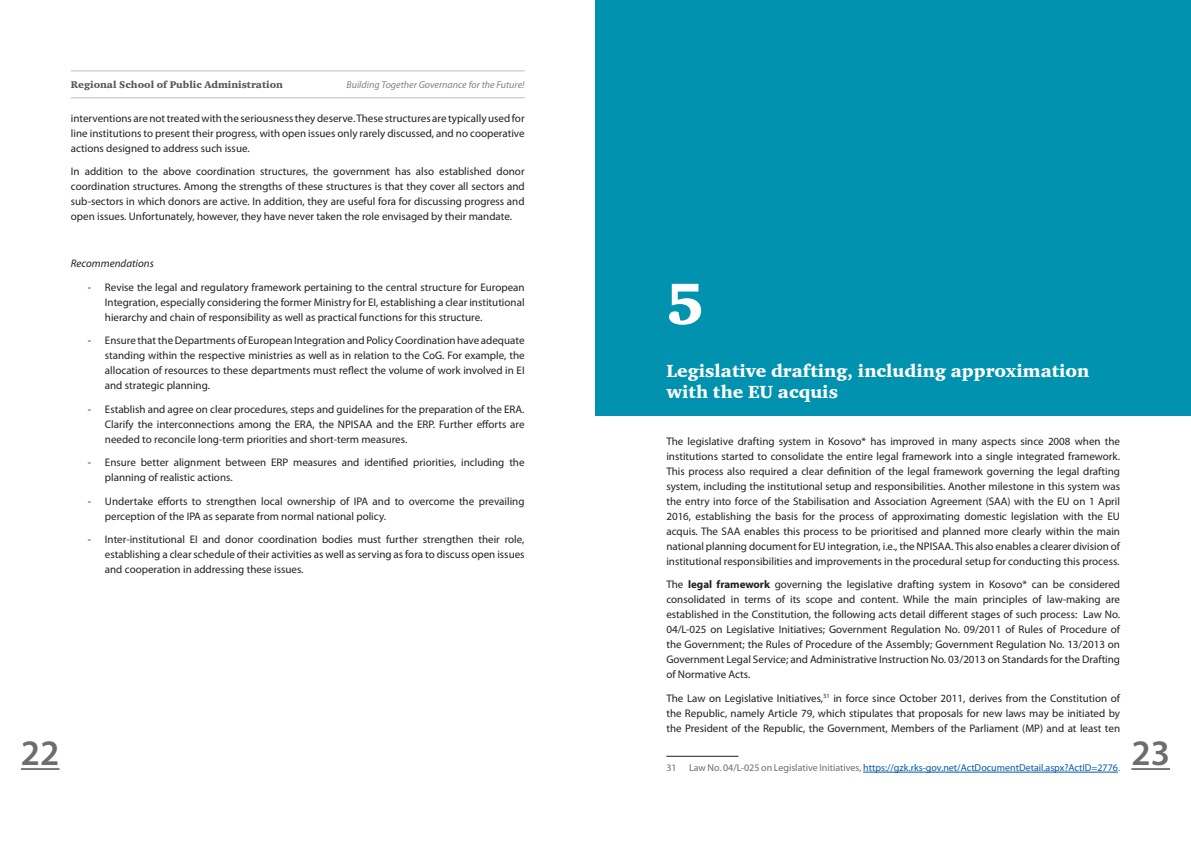
<style>
.page{position:relative;width:1191px;height:842px;background:#fff}
.page>*{position:absolute;margin:0;border:0;box-sizing:border-box;transform-origin:0 0}
.No{font:60px "Charter ITC Blac";color:#fff}
.t1{font:600 36px "Myriad Pro";color:#6c6d70}
.Heading_1{font:18px/21.6px "Charter ITC Blac";color:#fff}
.Body{font:11px/15px "Myriad Pro";color:#231f20;text-align:justify}
.Body-2{font:italic 11px "Myriad Pro";color:#231f20}
.Footnote_text{font:10px "Myriad Pro";color:#015aaa}
.t2{font:italic 10px "Myriad Pro";color:#808285}
.t3{font:10px "Charter ITC Blac";color:#57585a}
.s1{font-weight:700}
.s2{color:#6c6d70}
</style>
<div class="page">
<div style="left:595px;top:0;width:596px;height:415px;background:#0092ae"></div>
<hr style="left:1131px;top:768px;width:39px;height:2px;background:#6c6d70">
<hr style="left:71px;top:70px;width:453px;height:1px;background:#bcbdc0">
<hr style="left:71px;top:97px;width:453px;height:1px;background:#bcbdc0">
<hr style="left:21px;top:768px;width:39px;height:2px;background:#6c6d70">
<hr style="left:666px;top:756px;width:72px;height:1px;background:#231f20">
<hr style="left:863px;top:772px;width:255px;height:1px;background:#015aaa">
<p class="t3" style="left:71px;top:78px;width:214px">Regional School of Public Administration</p>
<p class="t2" style="left:346px;top:79px;width:179px">Building Together Governance for the Future!</p>
<p class="Body" style="left:71px;top:111px;width:455px">interventions are not treated with the seriousness they deserve. These structures are typically used for line institutions to present their progress, with open issues only rarely discussed, and no cooperative actions designed to address such issue.</p>
<p class="Body" style="left:71px;top:164px;width:455px">In addition to the above coordination structures, the government has also established donor coordination structures. Among the strengths of these structures is that they cover all sectors and sub-sectors in which donors are active. In addition, they are useful fora for discussing progress and open issues. Unfortunately, however, they have never taken the role envisaged by their mandate.</p>
<p class="Body-2" style="left:71px;top:258px;width:84px">Recommendations</p>
<p class="Body" style="left:105px;top:280px;width:421px;text-indent:-17px">- Revise the legal and regulatory framework pertaining to the central structure for European Integration, especially considering the former Ministry for EI, establishing a clear institutional hierarchy and chain of responsibility as well as practical functions for this structure.</p>
<p class="Body" style="left:105px;top:333px;width:421px;text-indent:-17px">- Ensure that the Departments of European Integration and Policy Coordination have adequate standing within the respective ministries as well as in relation to the CoG. For example, the allocation of resources to these departments must reflect the volume of work involved in EI and strategic planning.</p>
<p class="Body" style="left:105px;top:402px;width:421px;text-indent:-17px">- Establish and agree on clear procedures, steps and guidelines for the preparation of the ERA.<br>Clarify the interconnections among the ERA, the NPISAA and the ERP. Further efforts are needed to reconcile long-term priorities and short-term measures.</p>
<p class="Body" style="left:105px;top:455px;width:421px;text-indent:-17px">- Ensure better alignment between ERP measures and identified priorities, including the planning of realistic actions.</p>
<p class="Body" style="left:105px;top:494px;width:421px;text-indent:-17px">- Undertake efforts to strengthen local ownership of IPA and to overcome the prevailing perception of the IPA as separate from normal national policy.</p>
<p class="Body" style="left:105px;top:532px;width:421px;text-indent:-17px">- Inter-institutional EI and donor coordination bodies must further strengthen their role, establishing a clear schedule of their activities as well as serving as fora to discuss open issues and cooperation in addressing these issues.</p>
<h2 class="t1" style="left:21px;top:733px;width:40px">22</h2>
<p class="No" style="left:666px;top:266px;width:40px">5</p>
<p class="Heading_1" style="left:666px;top:360px;width:424px">Legislative drafting, including approximation with the EU acquis</p>
<p class="Body" style="left:666px;top:434px;width:455px">The legislative drafting system in Kosovo* has improved in many aspects since 2008 when the institutions started to consolidate the entire legal framework into a single integrated framework.<br>This process also required a clear definition of the legal framework governing the legal drafting system, including the institutional setup and responsibilities. Another milestone in this system was the entry into force of the Stabilisation and Association Agreement (SAA) with the EU on 1 April 2016, establishing the basis for the process of approximating domestic legislation with the EU acquis. The SAA enables this process to be prioritised and planned more clearly within the main national planning document for EU integration, i.e., the NPISAA. This also enables a clearer division of institutional responsibilities and improvements in the procedural setup for conducting this process.</p>
<p class="Body" style="left:666px;top:577px;width:455px">The <span class="s1">legal framework</span> governing the legislative drafting system in Kosovo* can be considered consolidated in terms of its scope and content. While the main principles of law-making are established in the Constitution, the following acts detail different stages of such process: Law No.<br>04/L-025 on Legislative Initiatives; Government Regulation No. 09/2011 of Rules of Procedure of the Government; the Rules of Procedure of the Assembly; Government Regulation No. 13/2013 on Government Legal Service; and Administrative Instruction No. 03/2013 on Standards for the Drafting of Normative Acts.</p>
<p class="Body" style="left:666px;top:691px;width:455px">The Law on Legislative Initiatives,<sup>31</sup> in force since October 2011, derives from the Constitution of the Republic, namely Article 79, which stipulates that proposals for new laws may be initiated by the President of the Republic, the Government, Members of the Parliament (MP) and at least ten</p>
<p class="Footnote_text" style="left:666px;top:762px;width:455px"><span class="s2">31 Law No. 04/L-025 on Legislative Initiatives,</span> https://gzk.rks-gov.net/ActDocumentDetail.aspx?ActID=2776<span class="s2">.</span></p>
<h2 class="t1" style="left:1131px;top:733px;width:40px">23</h2>
</div>
